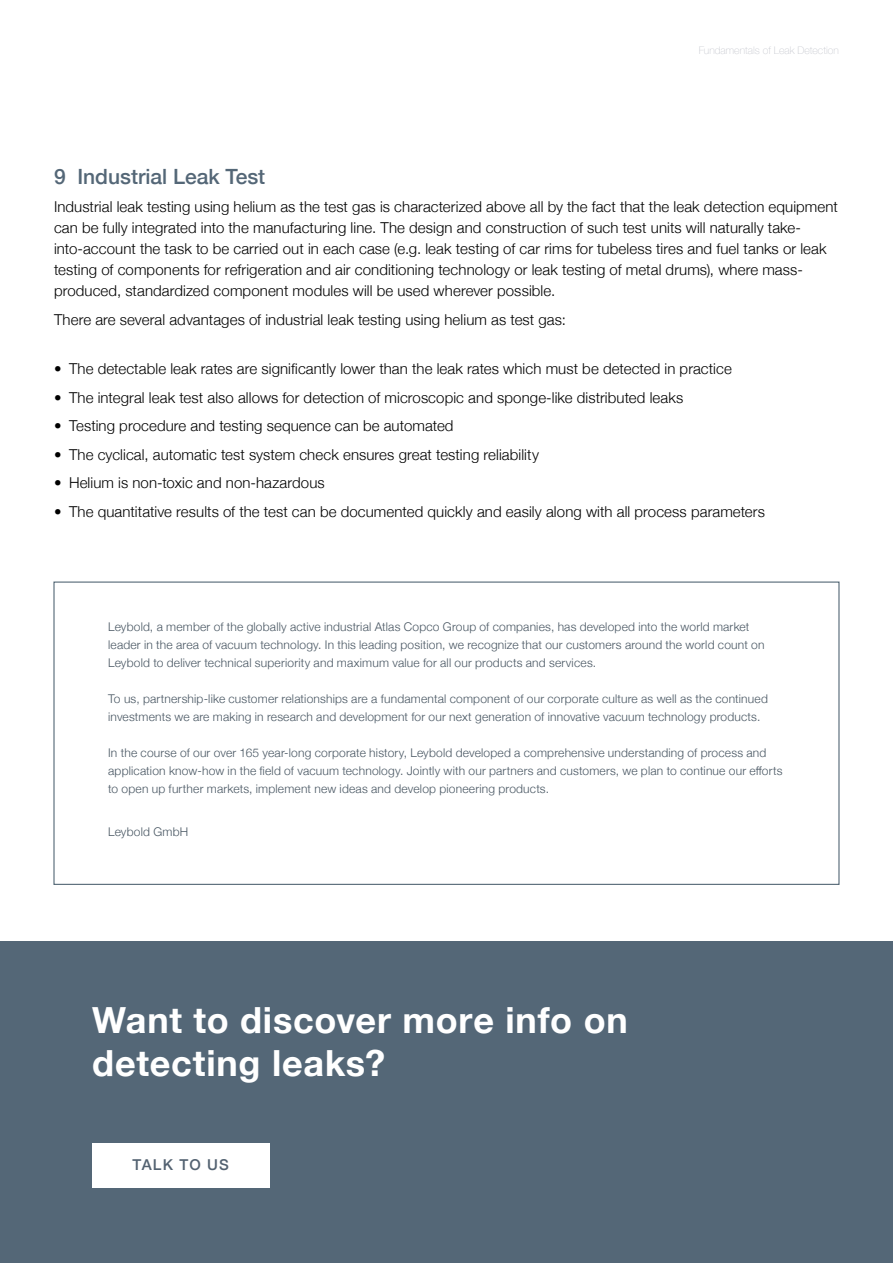
<style>
.page{position:relative;width:893px;height:1263px;background:#fff}
.page>*{position:absolute;margin:0;border:0;box-sizing:border-box;transform-origin:0 0}
.t1{font:700 36px/43.2px "Helvetica Neue";letter-spacing:.02em;color:#fff}
.t2{font:500 21px "Helvetica Neue";color:#546777}
.t3{font:300 15px/21px "Helvetica Neue";letter-spacing:.005em;color:#000}
.t4{font:500 15px "Helvetica Neue";letter-spacing:.08em;color:#536271}
.t5{font:300 12px/18px "Helvetica Neue";letter-spacing:.015em;color:#485662}
.t6{font:100 10.5px "Helvetica Neue";color:#c6c8cf}
</style>
<div class="page">
<div style="left:0;top:942px;width:893px;height:321px;background:#546777"></div>
<div style="left:92px;top:1143px;width:177px;height:44px;background:#fff"></div>
<p class="t6" style="left:699px;top:42px;width:142px">Fundamentals of Leak Detection</p>
<h2 class="t2" style="left:54px;top:160px;width:213px">9 Industrial Leak Test</h2>
<p class="t3" style="left:54px;top:195px;width:785px">Industrial leak testing using helium as the test gas is characterized above all by the fact that the leak detection equipment can be fully integrated into the manufacturing line. The design and construction of such test units will naturally take&shy;into-account the task to be carried out in each case (e.g. leak testing of car rims for tubeless tires and fuel tanks or leak testing of components for refrigeration and air conditioning technology or leak testing of metal drums), where mass&shy;produced, standardized component modules will be used wherever possible.</p>
<p class="t3" style="left:54px;top:308px;width:513px">There are several advantages of industrial leak testing using helium as test gas:</p>
<p class="t3" style="left:54px;top:357px;width:679px">• The detectable leak rates are significantly lower than the leak rates which must be detected in practice</p>
<p class="t3" style="left:54px;top:386px;width:631px">• The integral leak test also allows for detection of microscopic and sponge-like distributed leaks</p>
<p class="t3" style="left:54px;top:414px;width:401px">• Testing procedure and testing sequence can be automated</p>
<p class="t3" style="left:54px;top:443px;width:486px">• The cyclical, automatic test system check ensures great testing reliability</p>
<p class="t3" style="left:54px;top:471px;width:272px">• Helium is non-toxic and non-hazardous</p>
<p class="t3" style="left:54px;top:500px;width:712px">• The quantitative results of the test can be documented quickly and easily along with all process parameters</p>
<p class="t5" style="left:108px;top:616px;width:658px">Leybold, a member of the globally active industrial Atlas Copco Group of companies, has developed into the world market leader in the area of vacuum technology. In this leading position, we recognize that our customers around the world count on<br>Leybold to deliver technical superiority and maximum value for all our products and services.</p>
<p class="t5" style="left:108px;top:688px;width:661px">To us, partnership-like customer relationships are a fundamental component of our corporate culture as well as the continued investments we are making in research and development for our next generation of innovative vacuum technology products.</p>
<p class="t5" style="left:108px;top:742px;width:676px">In the course of our over 165 year-long corporate history, Leybold developed a comprehensive understanding of process and application know-how in the field of vacuum technology. Jointly with our partners and customers, we plan to continue our efforts to open up further markets, implement new ideas and develop pioneering products.</p>
<p class="t5" style="left:108px;top:822px;width:82px">Leybold GmbH</p>
<h1 class="t1" style="left:92px;top:999px;width:537px">Want to discover more info on detecting leaks?</h1>
<p class="t4" style="left:133px;top:1153px;width:98px">TALK TO US</p>
</div>
